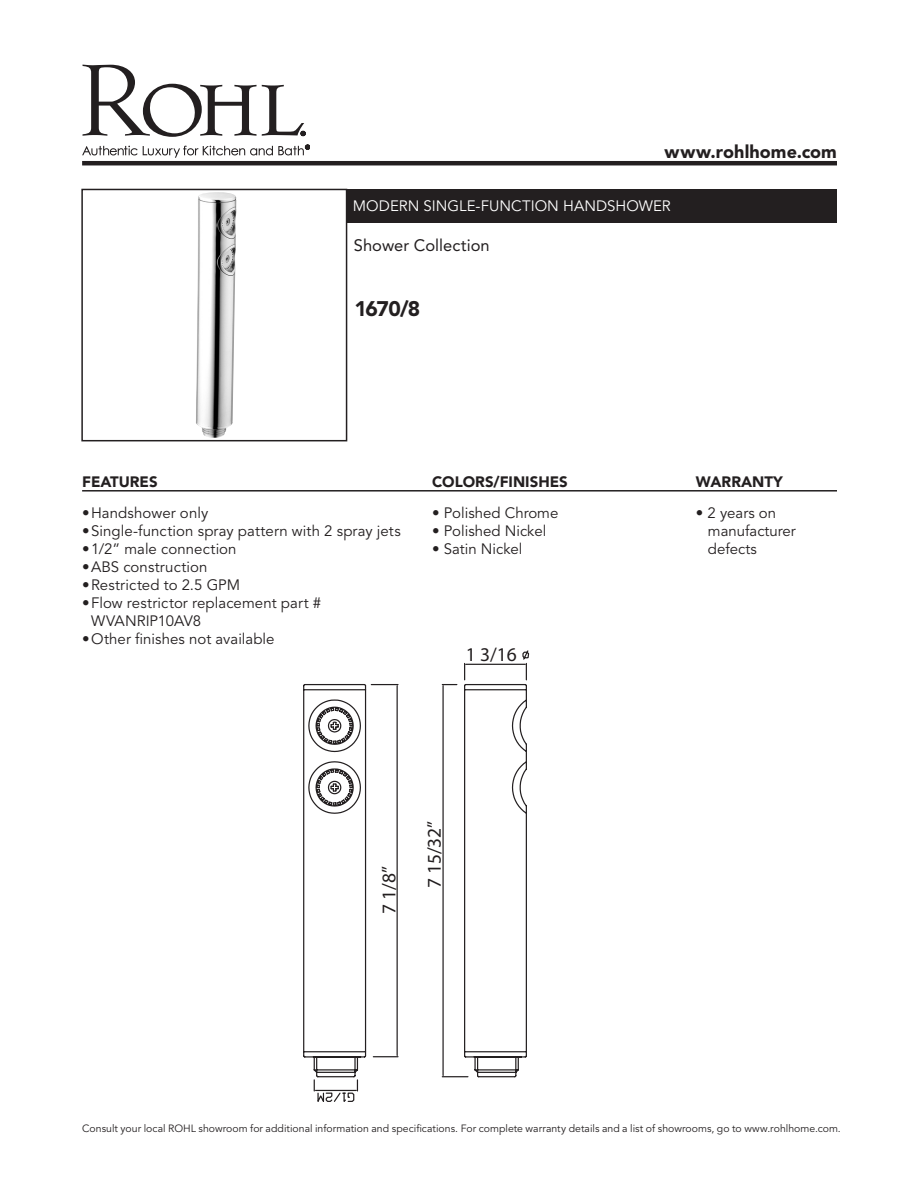
<style>
.page{position:relative;width:918px;height:1188px;background:#fff}
.page>*{position:absolute;margin:0;border:0;box-sizing:border-box;transform-origin:0 0}
.Product_Info_Nest{font:900 21px "Avenir";color:#231f20}
.t1{font:19.5px "Myriad Pro";color:#231f20}
.t2{font:900 18px "Avenir";letter-spacing:.005em;color:#231f20}
.t3{font:16.5px "Avenir";color:#231f20}
.Product_Info_Nest-2{font:15px/18px "Avenir";color:#231f20}
.Product_Title_Bar{font:15px "Avenir";letter-spacing:.005em;color:#fff}
.t4{font:900 15px "Avenir";color:#231f20}
.t5{font:10.5px "Avenir";color:#231f20}
</style>
<div class="page">
<svg style="left:82px;top:65px;width:223px;height:72px"></svg>
<svg style="left:82px;top:145px;width:228px;height:13px"></svg>
<hr style="left:82px;top:161px;width:755px;height:4px;background:#231f20">
<div style="left:346px;top:189px;width:491px;height:33px;background:#231f20"></div>
<img style="left:196px;top:192px;width:40px;height:246px">
<div style="left:81px;top:189px;width:266px;height:252px;border:2px solid #231f20"></div>
<svg style="left:303px;top:684px;width:224px;height:394px"></svg>
<svg style="left:313px;top:1079px;width:46px;height:23px"></svg>
<hr style="left:397px;top:686px;width:1px;height:369px;background:#231f20">
<svg style="left:373px;top:1055px;width:25px;height:2px"></svg>
<svg style="left:371px;top:684px;width:27px;height:2px"></svg>
<hr style="left:466px;top:664px;width:59px;height:1px;background:#231f20">
<svg style="left:464px;top:663px;width:2px;height:17px"></svg>
<svg style="left:522px;top:650px;width:8px;height:30px"></svg>
<hr style="left:82px;top:490px;width:755px;height:2px;background:#231f20">
<p class="t2" style="left:665px;top:141px;width:174px">WWW.ROHLHOME.COM</p>
<p class="Product_Title_Bar" style="left:353px;top:197px;width:319px">MODERN SINGLE-FUNCTION HANDSHOWER</p>
<p class="t3" style="left:354px;top:235px;width:137px">Shower Collection</p>
<p class="Product_Info_Nest" style="left:354px;top:296px;width:67px">1670/8</p>
<p class="t4" style="left:82px;top:472px;width:77px">FEATURES</p>
<p class="Product_Info_Nest-2" style="left:82px;top:504px;width:128px">• Handshower only</p>
<p class="Product_Info_Nest-2" style="left:82px;top:522px;width:320px">• Single-function spray pattern with 2 spray jets</p>
<p class="Product_Info_Nest-2" style="left:82px;top:540px;width:156px">• 1/2” male connection</p>
<p class="Product_Info_Nest-2" style="left:82px;top:558px;width:127px">• ABS construction</p>
<p class="Product_Info_Nest-2" style="left:82px;top:576px;width:159px">• Restricted to 2.5 GPM</p>
<p class="Product_Info_Nest-2" style="left:91px;top:594px;width:232px;text-indent:-9px">• Flow restrictor replacement part #<br>WVANRIP10AV8</p>
<p class="Product_Info_Nest-2" style="left:82px;top:630px;width:194px">• Other finishes not available</p>
<p class="t4" style="left:432px;top:472px;width:127px">COLORS/FINISHES</p>
<p class="Product_Info_Nest-2" style="left:432px;top:504px;width:128px">• Polished Chrome</p>
<p class="Product_Info_Nest-2" style="left:432px;top:522px;width:116px">• Polished Nickel</p>
<p class="Product_Info_Nest-2" style="left:432px;top:540px;width:92px">• Satin Nickel</p>
<p class="t1" style="left:466px;top:643px;width:52px">1 3/16</p>
<p class="t1" style="left:377px;top:914px;width:49px;rotate:-90deg">7 1/8”</p>
<p class="t1" style="left:422px;top:888px;width:69px;rotate:-90deg">7 15/32”</p>
<p class="t4" style="left:696px;top:473px;width:27px">WARRA</p>
<p class="t4" style="left:752px;top:473px;width:32px">NTY</p>
<p class="Product_Info_Nest-2" style="left:696px;top:505px;width:82px">• 2 years on</p>
<p class="Product_Info_Nest-2" style="left:708px;top:523px;width:90px">manufacturer defects</p>
<p class="t5" style="left:82px;top:1123px;width:760px">Consult your local ROHL showroom for additional information and specifications. For complete warranty details and a list of showrooms, go to www.rohlhome.com.</p>
</div>
